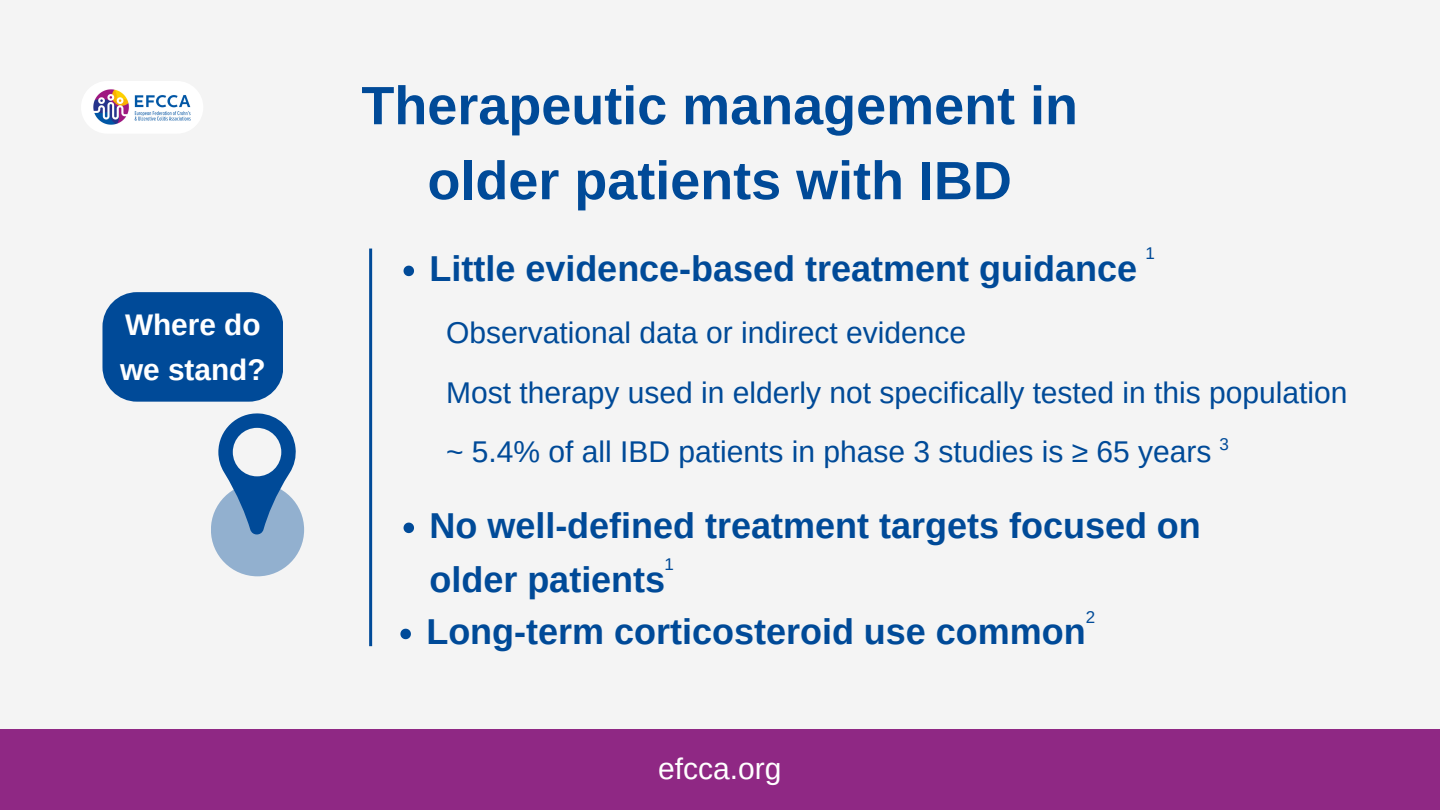
<style>
.page{position:relative;width:1440px;height:810px;background:#f4f4f4}
.page>*{position:absolute;margin:0;border:0;box-sizing:border-box;transform-origin:0 0}
.t1{font:700 54px/75px "Arimo";color:#004a98;text-align:center}
.t2{font:700 36px/54px "Arimo";color:#004a98}
.t3{font:30px "Arimo";color:#004a98}
.t4{font:30px "Arimo";color:#fff}
.t5{font:700 29.8px/44.7px "Arimo";color:#fff}
.t6{font:17px "Arimo";color:#004a98}
</style>
<div class="page">
<div style="left:0;top:729px;width:1440px;height:81px;background:#8f2884"></div>
<svg style="left:404px;top:523px;width:10px;height:10px"></svg>
<svg style="left:400px;top:629px;width:11px;height:10px"></svg>
<svg style="left:404px;top:266px;width:10px;height:10px"></svg>
<div style="left:81px;top:81px;width:122px;height:53px;background:#fff;border-radius:26px"></div>
<img style="left:93px;top:89px;width:98px;height:36px">
<hr style="left:369px;top:249px;width:3px;height:397px;background:#004a98">
<svg style="left:218px;top:413px;width:78px;height:90px"></svg>
<svg style="left:211px;top:483px;width:93px;height:93px;background:#749bc3"></svg>
<div style="left:102px;top:292px;width:181px;height:110px;background:#004a98;border-radius:34px"></div>
<p class="t5" style="left:120px;top:302px;width:147px">Where do we stand?</p>
<p class="t1" style="left:361px;top:68px;width:718px">Therapeutic management in older patients with IBD</p>
<p class="t2" style="left:429px;top:242px;width:709px">Little evidence-based treatment guidance</p>
<p class="t6" style="left:1145px;top:243px;width:11px">1</p>
<p class="t3" style="left:446px;top:316px;width:521px">Observational data or indirect evidence</p>
<p class="t3" style="left:446px;top:375px;width:903px">Most therapy used in elderly not specifically tested in this population</p>
<p class="t6" style="left:1219px;top:435px;width:11px">3</p>
<p class="t3" style="left:446px;top:435px;width:767px">~ 5.4% of all IBD patients in phase 3 studies is ≥ 65 years</p>
<p class="t2" style="left:429px;top:499px;width:773px">No well-defined treatment targets focused on older patients</p>
<h1 class="t6" style="left:1086px;top:608px;width:11px">2</h1>
<p class="t6" style="left:665px;top:554px;width:11px">1</p>
<p class="t2" style="left:426px;top:605px;width:661px">Long-term corticosteroid use common</p>
<p class="t4" style="left:658px;top:752px;width:125px">efcca.org</p>
</div>
